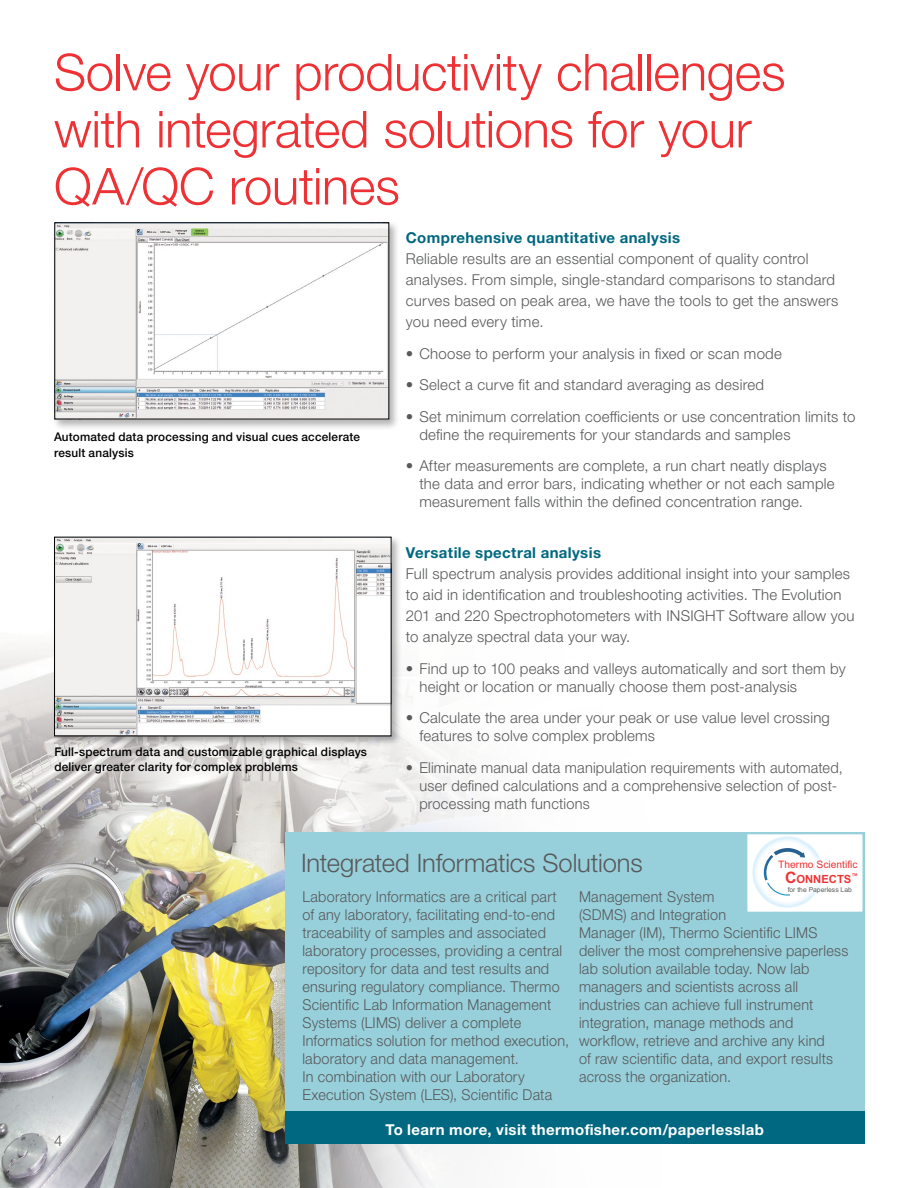
<style>
.page{position:relative;width:918px;height:1188px;background:#fff}
.page>*{position:absolute;margin:0;border:0;box-sizing:border-box;transform-origin:0 0}
.t1{font:300 51px/57px "Helvetica Neue LTW1 G";letter-spacing:-.01em;color:#ee3134}
.t2{font:300 25.5px "Helvetica Neue LTW1 G";letter-spacing:-.005em;color:#58595b}
.t3{font:300 15px/18px "Helvetica Neue LTW1 G";letter-spacing:.015em;color:#58595b}
.t4{font:300 15px/18px "Helvetica Neue LTW1 G";letter-spacing:.015em;color:#58595b;scale:.96 1}
.t5{font:700 15px "Helvetica Neue LTW1 G";letter-spacing:.025em;color:#006880}
.t6{font:700 15px "Helvetica Neue LTW1 G";letter-spacing:.025em;color:#fff}
.t7{font:500 12px/15.8px "Helvetica Neue LTW1 G";letter-spacing:.02em;color:#000}
.t8{font:700 11.25px "Arial";color:#ee3435}
.t9{font:10.35px "Arial";color:#ee3435}
.t10{font:6.75px "Arial";color:#5b5e5a}
.s1{font-size:15.75px}
</style>
<div class="page">
<img style="left:0;top:644px;width:690px;height:544px">
<div style="left:285px;top:833px;width:579px;height:288px;background:#97d0db"></div>
<div style="left:285px;top:1111px;width:579px;height:33px;background:#006880"></div>
<div style="left:747px;top:834px;width:116px;height:78px;background:#fff"></div>
<img style="left:752px;top:836px;width:48px;height:48px">
<img style="left:800px;top:839px;width:20px;height:18px">
<img style="left:812px;top:864px;width:12px;height:33px">
<img style="left:754px;top:884px;width:58px;height:24px">
<img style="left:805px;top:857px;width:17px;height:38px">
<svg style="left:764px;top:848px;width:41px;height:48px"></svg>
<div style="left:746px;top:833px;width:118px;height:80px;border:2px solid #97d0db"></div>
<div style="left:52px;top:535px;width:351px;height:212px;background:#000;opacity:.3"></div>
<img style="left:56px;top:539px;width:334px;height:195px">
<div style="left:54px;top:537px;width:338px;height:199px;border:1px solid #000"></div>
<div style="left:52px;top:220px;width:348px;height:210px;background:#000;opacity:.3"></div>
<img style="left:56px;top:224px;width:331px;height:193px">
<div style="left:54px;top:222px;width:335px;height:197px;border:1px solid #000"></div>
<h1 class="t1" style="left:54px;top:44px;width:733px">Solve your productivity challenges with integrated solutions for your<br>QA/QC routines</h1>
<p class="t7" style="left:54px;top:429px;width:308px">Automated data processing and visual cues accelerate result analysis</p>
<p class="t7" style="left:54px;top:744px;width:314px">Full-spectrum data and customizable graphical displays deliver greater clarity for complex problems</p>
<p class="t5" style="left:406px;top:228px;width:276px">Comprehensive quantitative analysis</p>
<p class="t3" style="left:406px;top:248px;width:434px;line-height:21px">Reliable results are an essential component of quality control analyses. From simple, single-standard comparisons to standard curves based on peak area, we have the tools to get the answers you need every time.</p>
<p class="t3" style="left:406px;top:344px;width:378px">• Choose to perform your analysis in fixed or scan mode</p>
<p class="t3" style="left:406px;top:376px;width:360px">• Select a curve fit and standard averaging as desired</p>
<p class="t3" style="left:419px;top:407px;width:438px;text-indent:-14px">• Set minimum correlation coefficients or use concentration limits to define the requirements for your standards and samples</p>
<p class="t3" style="left:419px;top:457px;width:417px;text-indent:-14px">• After measurements are complete, a run chart neatly displays the data and error bars, indicating whether or not each sample measurement falls within the defined concentration range.</p>
<p class="t5" style="left:406px;top:543px;width:197px">Versatile spectral analysis</p>
<p class="t3" style="left:406px;top:563px;width:450px;line-height:21px">Full spectrum analysis provides additional insight into your samples to aid in identification and troubleshooting activities. The Evolution 201 and 220 Spectrophotometers with INSIGHT Software allow you to analyze spectral data your way.</p>
<p class="t3" style="left:419px;top:659px;width:428px;text-indent:-14px">• Find up to 100 peaks and valleys automatically and sort them by height or location or manually choose them post-analysis</p>
<p class="t3" style="left:419px;top:709px;width:412px;text-indent:-14px">• Calculate the area under your peak or use value level crossing features to solve complex problems</p>
<p class="t3" style="left:419px;top:758px;width:425px;text-indent:-14px">• Eliminate manual data manipulation requirements with automated, user defined calculations and a comprehensive selection of post&shy;processing math functions</p>
<p class="t3" style="left:54px;top:1132px;width:10px">4</p>
<h2 class="t2" style="left:301px;top:847px;width:343px">Integrated Informatics Solutions</h2>
<p class="t9" style="left:778px;top:858px;width:81px">Thermo Scientific</p>
<p class="t8" style="left:785px;top:871px;width:74px"><span class="s1">C</span>ONNECTS<sup>™</sup></p>
<p class="t10" style="left:788px;top:885px;width:66px">for the Paperless Lab</p>
<p class="t4" style="left:302px;top:887px;width:279px">Laboratory Informatics are a critical part of any laboratory, facilitating end-to-end traceability of samples and associated laboratory processes, providing a central repository for data and test results and ensuring regulatory compliance. Thermo Scientific Lab Information Management Systems (LIMS) deliver a complete Informatics solution for method execution, laboratory and data management.<br>In combination with our Laboratory Execution System (LES), Scientific Data</p>
<p class="t4" style="left:579px;top:887px;width:282px">Management System<br>(SDMS) and Integration<br>Manager (IM), Thermo Scientific LIMS deliver the most comprehensive paperless lab solution available today. Now lab managers and scientists across all industries can achieve full instrument integration, manage methods and workflow, retrieve and archive any kind<br>of raw scientific data, and export results across the organization.</p>
<p class="t6" style="left:385px;top:1120px;width:380px">To learn more, visit thermofisher.com/paperlesslab</p>
</div>
